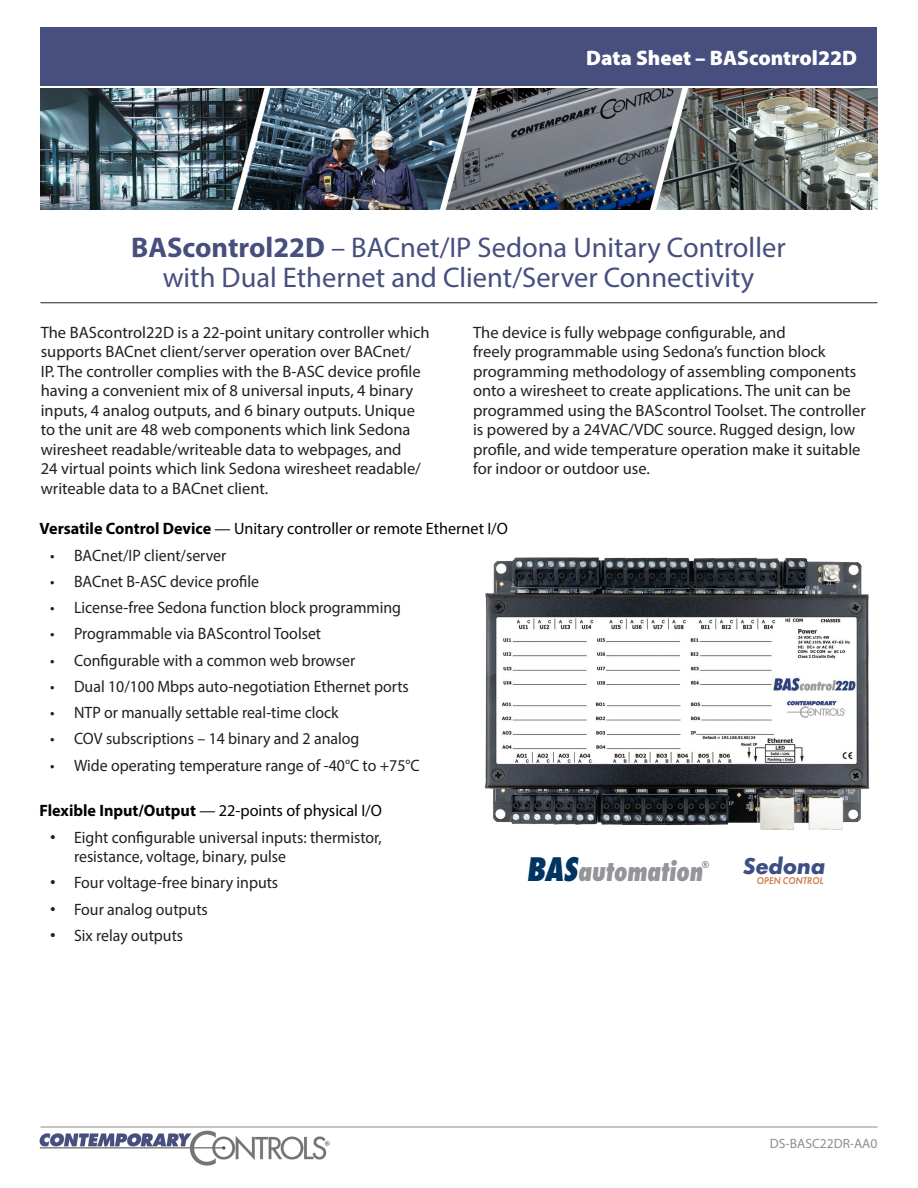
<style>
.page{position:relative;width:918px;height:1188px;background:#fff}
.page>*{position:absolute;margin:0;border:0;box-sizing:border-box;transform-origin:0 0}
.t1{font:italic 800 29.7px "Futura PT Cond";color:#939598;scale:.94 1}
.t2{font:28.5px/30px "Myriad Pro";color:#464f7e;text-align:center}
.t3{font:italic 700 24px "Futura PT";letter-spacing:-.015em;color:#3f4e82}
.t4{font:900 21px "Myriad Pro";color:#fff}
.Body_Text{font:16.5px/19.5px "Myriad Pro";color:#231f20}
.Body_Text-2{font:16.5px/19.5px "Myriad Pro";color:#231f20;scale:.96 1}
.t5{font:16.5px "Myriad Pro";color:#000}
.t6{font:13.5px "Myriad Pro";color:#8e8e8d}
.t7{font:italic 800 10.35px "Futura PT Cond";color:#939598}
.t8{font:italic 600 10.2px "Futura PT";color:#d48254;scale:.9 1}
.s1{font-weight:700}
.s2{font-family:"Arial"}
.s3{font-size:35.55px;color:#003461}
</style>
<div class="page">
<hr style="left:40px;top:1127px;width:838px;height:1px;background:#8e8d8c">
<div style="left:40px;top:27px;width:838px;height:59px;background:#464f7e"></div>
<img style="left:40px;top:1131px;width:290px;height:35px">
<hr style="left:40px;top:302px;width:838px;height:1px;background:#231f20">
<img style="left:40px;top:89px;width:838px;height:120px">
<img style="left:485px;top:557px;width:385px;height:273px">
<p class="t4" style="left:586px;top:44px;width:272px">Data Sheet – BAScontrol22D</p>
<p class="t2" style="left:131px;top:232px;width:656px"><span class="s1">BAScontrol22D</span> – BACnet/IP Sedona Unitary Controller with Dual Ethernet and Client/Server Connectivity</p>
<p class="Body_Text" style="left:41px;top:322px;width:390px">The BAScontrol22D is a 22-point unitary controller which supports BACnet client/server operation over BACnet/<br>IP. The controller complies with the B-ASC device profile having a convenient mix of 8 universal inputs, 4 binary inputs, 4 analog outputs, and 6 binary outputs. Unique to the unit are 48 web components which link Sedona wiresheet readable/writeable data to webpages, and<br>24 virtual points which link Sedona wiresheet readable/ writeable data to a BACnet client.</p>
<p class="Body_Text" style="left:473px;top:322px;width:394px">The device is fully webpage configurable, and<br>freely programmable using Sedona’s function block programming methodology of assembling components onto a wiresheet to create applications. The unit can be programmed using the BAScontrol Toolset. The controller is powered by a 24VAC/VDC source. Rugged design, low profile, and wide temperature operation make it suitable for indoor or outdoor use.</p>
<p class="t5" style="left:40px;top:519px;width:470px"><span class="s1">Versatile Control Device</span> — Unitary controller or remote Ethernet I/O</p>
<p class="Body_Text-2" style="left:50px;top:545px;width:185px">• BACnet/IP client/server</p>
<p class="Body_Text-2" style="left:50px;top:571px;width:219px">• BACnet B-ASC device profile</p>
<p class="Body_Text-2" style="left:50px;top:598px;width:367px">• License-free Sedona function block programming</p>
<p class="Body_Text-2" style="left:50px;top:624px;width:284px">• Programmable via BAScontrol Toolset</p>
<p class="Body_Text-2" style="left:50px;top:650px;width:319px">• Configurable with a common web browser</p>
<p class="Body_Text-2" style="left:50px;top:676px;width:375px">• Dual 10/100 Mbps auto-negotiation Ethernet ports</p>
<p class="Body_Text-2" style="left:50px;top:703px;width:302px">• NTP or manually settable real-time clock</p>
<p class="Body_Text-2" style="left:50px;top:729px;width:324px">• COV subscriptions – 14 binary and 2 analog</p>
<p class="Body_Text-2" style="left:50px;top:755px;width:387px">• Wide operating temperature range of -40°C to +75°C</p>
<p class="t5" style="left:40px;top:801px;width:344px"><span class="s1">Flexible Input/Output</span> — 22-points of physical I/O</p>
<p class="Body_Text-2" style="left:74px;top:827px;width:322px;text-indent:-24px"><span class="s2">•</span> Eight configurable universal inputs: thermistor, resistance, voltage, binary, pulse</p>
<p class="Body_Text-2" style="left:50px;top:873px;width:239px"><span class="s2">•</span> Four voltage-free binary inputs</p>
<p class="Body_Text-2" style="left:50px;top:899px;width:166px"><span class="s2">•</span> Four analog outputs</p>
<p class="Body_Text-2" style="left:50px;top:925px;width:140px"><span class="s2">•</span> Six relay outputs</p>
<p class="t1" style="left:527px;top:853px;width:189px"><span class="s3">BAS</span>automation</p>
<p class="t7" style="left:702px;top:858px;width:9px">®</p>
<p class="t3" style="left:743px;top:852px;width:84px">Sedona</p>
<p class="t8" style="left:756px;top:874px;width:76px">OPEN CONTROL</p>
<p class="t6" style="left:770px;top:1135px;width:109px">DS-BASC22DR-AA0</p>
</div>
